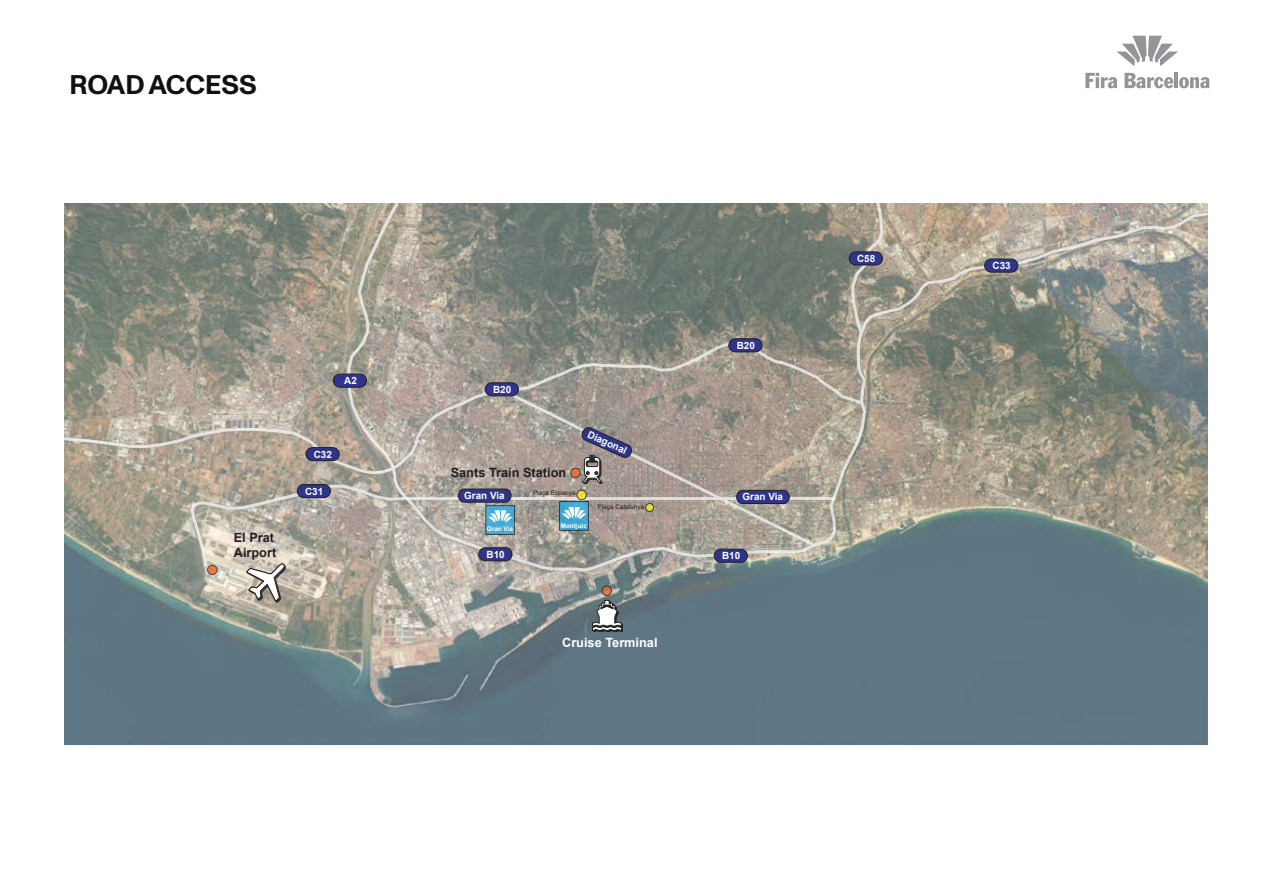
<style>
.page{position:relative;width:1263px;height:893px;background:#fff}
.page>*{position:absolute;margin:0;border:0;box-sizing:border-box;transform-origin:0 0}
.t1{font:700 27px "Monument Grotesk";color:#111}
.t2{font:700 12.75px/15.3px "Arial";color:#231f20}
.t3{font:700 12.75px "Arial";color:#fff}
.t4{font:700 9.9px "Arial";color:#fff}
.t5{font:6.45px "Arial";color:#231f20}
.t6{font:700 6.45px "Arial";color:#fff}
</style>
<div class="page">
<img style="left:65px;top:204px;width:1142px;height:541px">
<svg style="left:64px;top:342px;width:282px;height:134px;background:#aca495"></svg>
<svg style="left:346px;top:203px;width:522px;height:368px;background:#97968c"></svg>
<svg style="left:855px;top:211px;width:353px;height:238px;background:#959488"></svg>
<svg style="left:850px;top:203px;width:35px;height:134px;background:#a6a092"></svg>
<div style="left:646px;top:503px;width:8px;height:8px;background:#e9dc3e;border-radius:50%"></div>
<div style="left:645px;top:503px;width:9px;height:9px;border:1px solid #231f20;border-radius:50%"></div>
<svg style="left:571px;top:468px;width:9px;height:10px"></svg>
<div style="left:570px;top:468px;width:11px;height:10px;border:1px solid #231f20;border-radius:50%"></div>
<svg style="left:602px;top:586px;width:9px;height:9px"></svg>
<div style="left:601px;top:585px;width:11px;height:11px;border:1px solid #231f20;border-radius:50%"></div>
<svg style="left:191px;top:482px;width:216px;height:120px;background:#bab2a6"></svg>
<svg style="left:577px;top:490px;width:9px;height:10px"></svg>
<div style="left:577px;top:490px;width:9px;height:10px;border:1px solid #231f20;border-radius:50%"></div>
<div style="left:485px;top:383px;width:33px;height:13px;background:#30358b;border-radius:7px"></div>
<div style="left:485px;top:382px;width:34px;height:14px;border:1px solid #231f20;border-radius:7px"></div>
<div style="left:729px;top:339px;width:33px;height:13px;background:#30358b;border-radius:7px"></div>
<div style="left:728px;top:338px;width:34px;height:14px;border:1px solid #231f20;border-radius:7px"></div>
<div style="left:306px;top:448px;width:33px;height:13px;background:#30358b;border-radius:7px"></div>
<div style="left:306px;top:447px;width:34px;height:14px;border:1px solid #231f20;border-radius:7px"></div>
<div style="left:297px;top:484px;width:33px;height:14px;background:#30358b;border-radius:7px"></div>
<div style="left:297px;top:484px;width:34px;height:14px;border:1px solid #231f20;border-radius:7px"></div>
<div style="left:333px;top:374px;width:34px;height:13px;background:#30358b;border-radius:7px"></div>
<div style="left:333px;top:374px;width:34px;height:14px;border:1px solid #231f20;border-radius:7px"></div>
<div style="left:849px;top:252px;width:33px;height:13px;background:#30358b;border-radius:7px"></div>
<div style="left:849px;top:251px;width:34px;height:14px;border:1px solid #231f20;border-radius:7px"></div>
<div style="left:985px;top:259px;width:33px;height:13px;background:#30358b;border-radius:7px"></div>
<div style="left:984px;top:259px;width:34px;height:14px;border:1px solid #231f20;border-radius:7px"></div>
<div style="left:714px;top:549px;width:33px;height:13px;background:#30358b;border-radius:7px"></div>
<div style="left:714px;top:549px;width:34px;height:14px;border:1px solid #231f20;border-radius:7px"></div>
<div style="left:479px;top:548px;width:33px;height:13px;background:#30358b;border-radius:7px"></div>
<div style="left:478px;top:547px;width:34px;height:14px;border:1px solid #231f20;border-radius:7px"></div>
<svg style="left:458px;top:488px;width:54px;height:15px"></svg>
<svg style="left:736px;top:489px;width:54px;height:15px"></svg>
<svg style="left:581px;top:427px;width:51px;height:57px;background:#7f7a87"></svg>
<svg style="left:592px;top:600px;width:31px;height:32px"></svg>
<svg style="left:562px;top:507px;width:25px;height:12px"></svg>
<svg style="left:488px;top:510px;width:25px;height:12px"></svg>
<svg style="left:1117px;top:36px;width:61px;height:29px"></svg>
<svg style="left:1085px;top:73px;width:32px;height:15px"></svg>
<svg style="left:1124px;top:73px;width:49px;height:15px"></svg>
<hr style="left:1174px;top:73px;width:4px;height:15px;background:#929497">
<svg style="left:1179px;top:77px;width:31px;height:11px"></svg>
<h1 class="t1" style="left:70px;top:65px;width:189px">ROAD ACCESS</h1>
<p class="t2" style="left:234px;top:530px;width:44px">El Prat<br>Airport</p>
<p class="t4" style="left:344px;top:374px;width:14px">A2</p>
<p class="t4" style="left:314px;top:448px;width:20px">C32</p>
<p class="t4" style="left:305px;top:485px;width:20px">C31</p>
<p class="t4" style="left:493px;top:383px;width:20px">B20</p>
<p class="t2" style="left:451px;top:465px;width:117px">Sants Train Station</p>
<p class="t4" style="left:591px;top:428px;width:43px;rotate:24deg">Diagonal</p>
<p class="t4" style="left:737px;top:339px;width:20px">B20</p>
<p class="t5" style="left:533px;top:489px;width:44px">Plaça Espanya</p>
<p class="t4" style="left:464px;top:489px;width:42px">Gran Via</p>
<p class="t4" style="left:742px;top:490px;width:42px">Gran Via</p>
<p class="t6" style="left:487px;top:524px;width:28px">Gran Via</p>
<p class="t6" style="left:561px;top:521px;width:28px">Montjuic</p>
<p class="t5" style="left:598px;top:502px;width:48px">Plaça Catalunya</p>
<p class="t4" style="left:487px;top:548px;width:20px">B10</p>
<p class="t4" style="left:722px;top:549px;width:20px">B10</p>
<p class="t3" style="left:562px;top:634px;width:97px">Cruise Terminal</p>
<p class="t4" style="left:857px;top:252px;width:20px">C58</p>
<p class="t4" style="left:992px;top:259px;width:20px">C33</p>
</div>
